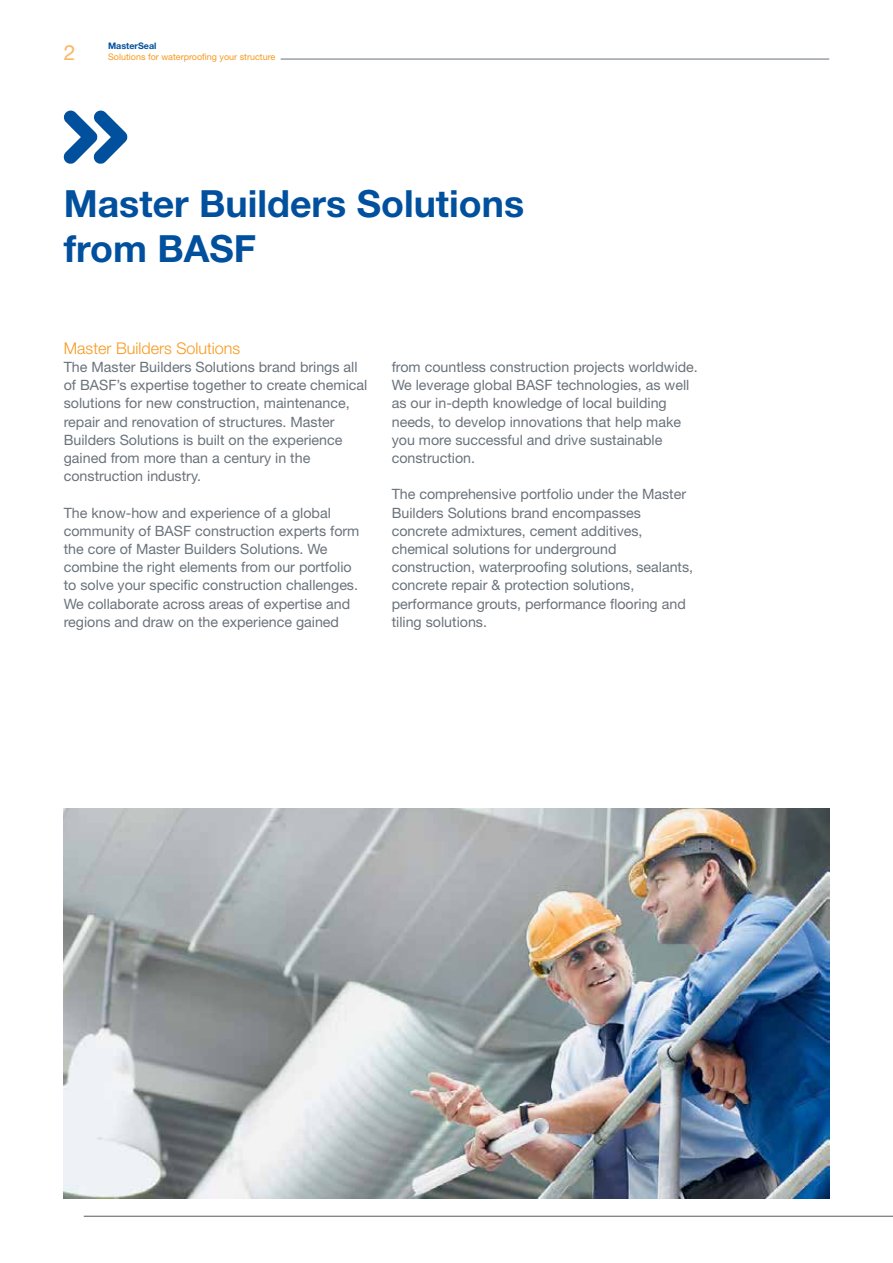
<style>
.page{position:relative;width:893px;height:1263px;background:#fff}
.page>*{position:absolute;margin:0;border:0;box-sizing:border-box;transform-origin:0 0}
.t1{font:700 37.5px/45px "Helvetica Neue LT Std";color:#00509e}
.t2{font:21px "Helvetica Neue LT Std";color:#fcb562}
.t3{font:300 16.2px "Helvetica Neue LT Std";color:#f8991d}
.t4{font:14.25px/18.1px "Helvetica Neue LT Std";color:#6a737b}
.t5{font:9px "Helvetica Neue LT Std";color:#f8991d}
.t6{font:700 9px "Helvetica Neue LT Std";color:#00509e}
</style>
<div class="page">
<hr style="left:281px;top:59px;width:548px;height:1px;background:#6a737b">
<hr style="left:84px;top:1216px;width:809px;height:1px;background:#58595b">
<img style="left:64px;top:808px;width:765px;height:390px">
<svg style="left:64px;top:111px;width:63px;height:53px"></svg>
<h2 class="t2" style="left:64px;top:40px;width:13px">2</h2>
<p class="t6" style="left:108px;top:40px;width:50px">MasterSeal</p>
<p class="t5" style="left:108px;top:51px;width:169px">Solutions for waterproofing your structure</p>
<h1 class="t1" style="left:64px;top:181px;width:462px">Master Builders Solutions from BASF</h1>
<p class="t3" style="left:64px;top:338px;width:178px">Master Builders Solutions</p>
<p class="t4" style="left:64px;top:358px;width:305px">The Master Builders Solutions brand brings all of BASF’s expertise together to create chemical solutions for new construction, maintenance, repair and renovation of structures. Master Builders Solutions is built on the experience gained from more than a century in the construction industry.</p>
<p class="t4" style="left:64px;top:503px;width:297px">The know-how and experience of a global community of BASF construction experts form the core of Master Builders Solutions. We combine the right elements from our portfolio to solve your specific construction challenges.<br>We collaborate across areas of expertise and regions and draw on the experience gained</p>
<p class="t4" style="left:392px;top:358px;width:308px">from countless construction projects worldwide.<br>We leverage global BASF technologies, as well as our in-depth knowledge of local building needs, to develop innovations that help make you more successful and drive sustainable construction.</p>
<p class="t4" style="left:392px;top:485px;width:303px">The comprehensive portfolio under the Master Builders Solutions brand encompasses concrete admixtures, cement additives, chemical solutions for underground construction, waterproofing solutions, sealants, concrete repair &amp; protection solutions, performance grouts, performance flooring and tiling solutions.</p>
</div>
